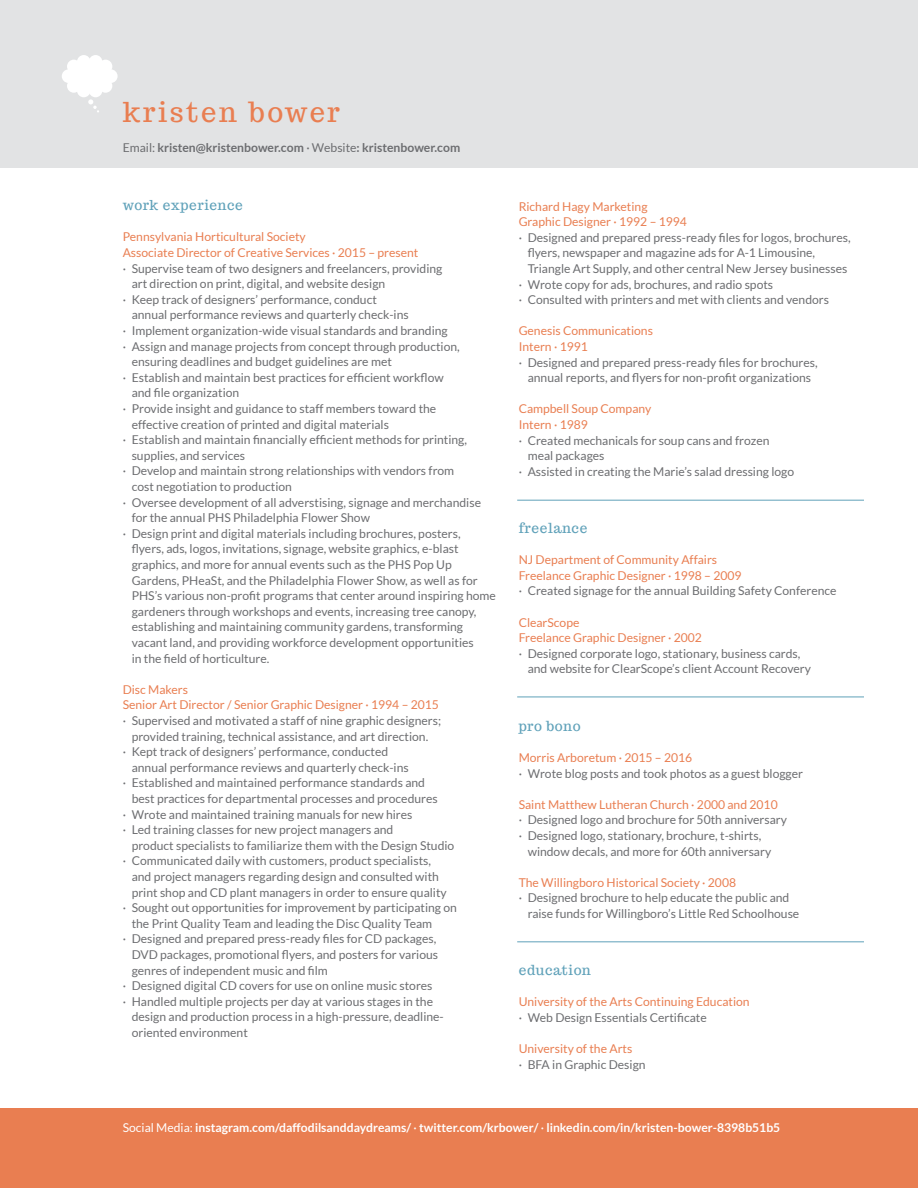
<style>
.page{position:relative;width:918px;height:1188px;background:#fff}
.page>*{position:absolute;margin:0;border:0;box-sizing:border-box;transform-origin:0 0}
.t1{font:27.3px "Trocchi";letter-spacing:.1em;color:#e97e51}
.t2{font:13.65px "Trocchi";letter-spacing:.045em;color:#5fa1b9}
.t3{font:12.15px/15.6px "Lato";color:#6c6d70}
.t4{font:12.15px/15.6px "Lato";color:#e97e51}
.t5{font:700 12.15px "Lato";color:#fff}
.t6{font:700 12.15px "Lato";color:#6c6d70}
.s1{font-weight:400}
.s2{color:#e97e51}
</style>
<div class="page">
<div style="left:0;top:1109px;width:918px;height:79px;background:#e97e51"></div>
<div style="left:0;top:0;width:918px;height:167px;background:#dddee0"></div>
<hr style="left:517px;top:500px;width:347px;height:1px;background:#5fa1b9">
<hr style="left:517px;top:697px;width:347px;height:1px;background:#5fa1b9">
<svg style="left:88px;top:99px;width:11px;height:14px"></svg>
<div style="left:69px;top:59px;width:42px;height:34px;background:#fff;border-radius:50%"></div>
<div style="left:104px;top:69px;width:14px;height:14px;background:#fff;border-radius:50%"></div>
<div style="left:99px;top:60px;width:13px;height:13px;background:#fff;border-radius:50%"></div>
<div style="left:99px;top:79px;width:13px;height:14px;background:#fff;border-radius:50%"></div>
<div style="left:89px;top:55px;width:13px;height:14px;background:#fff;border-radius:50%"></div>
<div style="left:89px;top:84px;width:13px;height:13px;background:#fff;border-radius:50%"></div>
<div style="left:62px;top:69px;width:13px;height:14px;background:#fff;border-radius:50%"></div>
<div style="left:67px;top:60px;width:14px;height:13px;background:#fff;border-radius:50%"></div>
<div style="left:67px;top:79px;width:14px;height:14px;background:#fff;border-radius:50%"></div>
<div style="left:77px;top:55px;width:14px;height:14px;background:#fff;border-radius:50%"></div>
<div style="left:77px;top:84px;width:14px;height:13px;background:#fff;border-radius:50%"></div>
<hr style="left:517px;top:941px;width:347px;height:1px;background:#5fa1b9">
<p class="t1" style="left:123px;top:95px;width:219px">kristen bower</p>
<p class="t6" style="left:123px;top:141px;width:339px"><span class="s1">Email:</span> kristen@kristenbower.com <span class="s1">· Website</span>: kristenbower.com</p>
<p class="t2" style="left:123px;top:196px;width:122px">work experience</p>
<p class="t4" style="left:123px;top:229px;width:185px">Pennsylvania Horticultural Society</p>
<p class="t4" style="left:123px;top:245px;width:297px">Associate Director of Creative Services · 2015 – present</p>
<p class="t3" style="left:123px;top:260px;width:321px">· Supervise team of two designers and freelancers, providing</p>
<p class="t3" style="left:132px;top:276px;width:255px">art direction on print, digital, and website design</p>
<p class="t3" style="left:132px;top:292px;width:279px;text-indent:-9px">· Keep track of designers’ performance, conduct annual performance reviews and quarterly check-ins</p>
<p class="t3" style="left:123px;top:323px;width:327px">· Implement organization-wide visual standards and branding</p>
<p class="t3" style="left:132px;top:338px;width:330px;text-indent:-9px">· Assign and manage projects from concept through production, ensuring deadlines and budget guidelines are met</p>
<p class="t3" style="left:132px;top:370px;width:314px;text-indent:-9px">· Establish and maintain best practices for efficient workflow and file organization</p>
<p class="t3" style="left:132px;top:401px;width:306px;text-indent:-9px">· Provide insight and guidance to staff members toward the effective creation of printed and digital materials</p>
<p class="t3" style="left:132px;top:432px;width:337px;text-indent:-9px">· Establish and maintain financially efficient methods for printing, supplies, and services</p>
<p class="t3" style="left:132px;top:463px;width:324px;text-indent:-9px">· Develop and maintain strong relationships with vendors from cost negotiation to production</p>
<p class="t3" style="left:132px;top:494px;width:351px;text-indent:-9px">· Oversee development of all adverstising, signage and merchandise for the annual PHS Philadelphia Flower Show</p>
<p class="t3" style="left:132px;top:526px;width:366px;text-indent:-9px">· Design print and digital materials including brochures, posters, flyers, ads, logos, invitations, signage, website graphics, e-blast graphics, and more for annual events such as the PHS Pop Up Gardens, PHeaSt, and the Philadelphia Flower Show, as well as for PHS’s various non-profit programs that center around inspiring home gardeners through workshops and events, increasing tree canopy, establishing and maintaining community gardens, transforming vacant land, and providing workforce development opportunities<br>in the field of horticulture.</p>
<p class="t4" style="left:123px;top:682px;width:318px">Disc Makers<br>Senior Art Director / Senior Graphic Designer · 1994 – 2015</p>
<p class="t3" style="left:123px;top:713px;width:320px">· Supervised and motivated a staff of nine graphic designers;</p>
<p class="t3" style="left:132px;top:728px;width:298px">provided training, technical assistance, and art direction.</p>
<p class="t3" style="left:123px;top:744px;width:267px">· Kept track of designers’ performance, conducted</p>
<p class="t3" style="left:132px;top:760px;width:279px">annual performance reviews and quarterly check-ins</p>
<p class="t3" style="left:123px;top:775px;width:304px">· Established and maintained performance standards and</p>
<p class="t3" style="left:132px;top:791px;width:308px">best practices for departmental processes and procedures</p>
<p class="t3" style="left:123px;top:806px;width:291px">· Wrote and maintained training manuals for new hires</p>
<p class="t3" style="left:123px;top:822px;width:272px">· Led training classes for new project managers and</p>
<p class="t3" style="left:132px;top:838px;width:324px">product specialists to familiarize them with the Design Studio</p>
<p class="t3" style="left:132px;top:853px;width:317px;text-indent:-9px">· Communicated daily with customers, product specialists, and project managers regarding design and consulted with print shop and CD plant managers in order to ensure quality</p>
<p class="t3" style="left:132px;top:900px;width:327px;text-indent:-9px">· Sought out opportunities for improvement by participating on the Print Quality Team and leading the Disc Quality Team</p>
<p class="t3" style="left:132px;top:931px;width:308px;text-indent:-9px">· Designed and prepared press-ready files for CD packages,<br>DVD packages, promotional flyers, and posters for various genres of independent music and film</p>
<p class="t3" style="left:123px;top:978px;width:311px">· Designed digital CD covers for use on online music stores</p>
<p class="t3" style="left:132px;top:994px;width:314px;text-indent:-9px">· Handled multiple projects per day at various stages in the design and production process in a high-pressure, deadline&shy;oriented environment</p>
<p class="t4" style="left:519px;top:198px;width:170px">Richard Hagy Marketing<br>Graphic Designer · 1992 – 1994</p>
<p class="t3" style="left:519px;top:229px;width:334px">· Designed and prepared press-ready files for logos, brochures,</p>
<p class="t3" style="left:528px;top:245px;width:289px">flyers, newspaper and magazine ads for A-1 Limousine,</p>
<p class="t3" style="left:528px;top:261px;width:321px">Triangle Art Supply, and other central New Jersey businesses</p>
<p class="t3" style="left:519px;top:276px;width:256px">· Wrote copy for ads, brochures, and radio spots</p>
<p class="t3" style="left:519px;top:292px;width:312px">· Consulted with printers and met with clients and vendors</p>
<p class="t4" style="left:519px;top:323px;width:136px">Genesis Communications<br>Intern · 1991</p>
<p class="t3" style="left:519px;top:354px;width:301px;text-align:center">· Designed and prepared press-ready files for brochures, annual reports, and flyers for non-profit organizations</p>
<p class="t4" style="left:519px;top:401px;width:134px">Campbell Soup Company</p>
<p class="t4" style="left:519px;top:417px;width:71px">Intern · 1989</p>
<p class="t3" style="left:519px;top:432px;width:252px">· Created mechanicals for soup cans and frozen</p>
<p class="t3" style="left:528px;top:448px;width:78px">meal packages</p>
<p class="t3" style="left:519px;top:463px;width:277px">· Assisted in creating the Marie’s salad dressing logo</p>
<p class="t2" style="left:519px;top:519px;width:70px">freelance</p>
<p class="t4" style="left:519px;top:552px;width:224px">NJ Department of Community Affairs<br>Freelance Graphic Designer · 1998 – 2009</p>
<p class="t3" style="left:519px;top:583px;width:319px">· Created signage for the annual Building Safety Conference</p>
<p class="t4" style="left:519px;top:614px;width:62px">ClearScope</p>
<p class="t4" style="left:519px;top:630px;width:185px">Freelance Graphic Designer · 2002</p>
<p class="t3" style="left:519px;top:646px;width:283px">· Designed corporate logo, stationary, business cards,</p>
<p class="t3" style="left:528px;top:661px;width:285px">and website for ClearScope’s client Account Recovery</p>
<p class="t2" style="left:519px;top:717px;width:63px">pro bono</p>
<p class="t3" style="left:519px;top:750px;width:286px"><span class="s2">Morris Arboretum · 2015 – 2016<br></span>· Wrote blog posts and took photos as a guest blogger</p>
<p class="t4" style="left:519px;top:796px;width:261px">Saint Matthew Lutheran Church · 2000 and 2010</p>
<p class="t3" style="left:519px;top:812px;width:270px">· Designed logo and brochure for 50th anniversary</p>
<p class="t3" style="left:519px;top:828px;width:244px">· Designed logo, stationary, brochure, t-shirts,</p>
<p class="t3" style="left:528px;top:843px;width:245px">window decals, and more for 60th anniversary</p>
<p class="t4" style="left:519px;top:874px;width:219px">The Willingboro Historical Society · 2008</p>
<p class="t3" style="left:519px;top:890px;width:272px">· Designed brochure to help educate the public and</p>
<p class="t3" style="left:528px;top:906px;width:273px">raise funds for Willingboro’s Little Red Schoolhouse</p>
<p class="t2" style="left:519px;top:961px;width:74px">education</p>
<p class="t4" style="left:519px;top:994px;width:233px">University of the Arts Continuing Education</p>
<p class="t3" style="left:519px;top:1010px;width:190px">· Web Design Essentials Certificate</p>
<p class="t4" style="left:519px;top:1041px;width:115px">University of the Arts</p>
<p class="t3" style="left:519px;top:1057px;width:128px">· BFA in Graphic Design</p>
<p class="t5" style="left:123px;top:1121px;width:659px"><span class="s1">Social Media:</span> instagram.com/daffodilsanddaydreams/ <span class="s1">·</span> twitter.com/krbower/ <span class="s1">·</span> linkedin.com/in/kristen-bower-8398b51b5</p>
</div>
